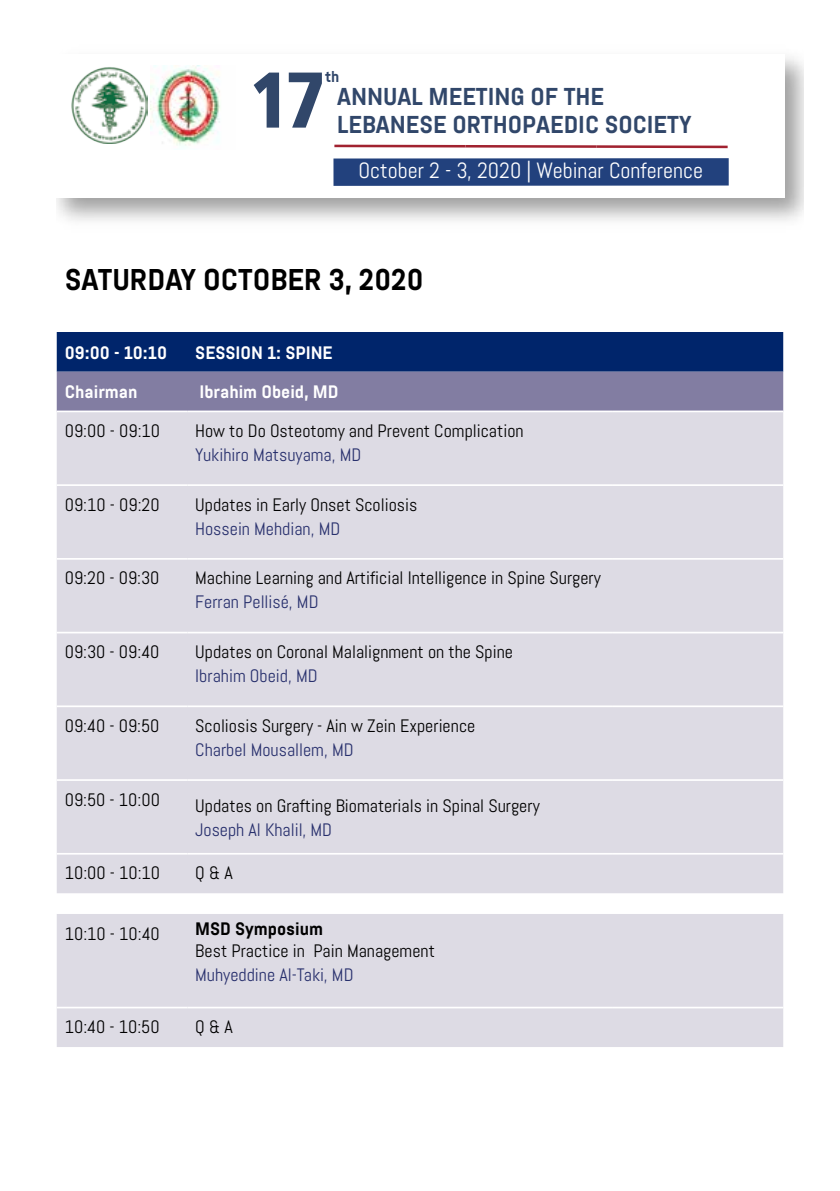
<style>
.page{position:relative;width:840px;height:1191px;background:#fff}
.page>*{position:absolute;margin:0;border:0;box-sizing:border-box;transform-origin:0 0}
.t1{font:900 condensed 78.8px "Frutiger 77";color:#31476a}
.t2{font:700 30px "Abel Pro";color:#000}
.t3{font:700 24.4px/27.8px "Abel Pro";color:#31476a}
.t4{font:22px "Abel";color:#fff}
.t5{font:18px "Abel";color:#000}
.t6{font:18px "Abel";color:#28306d}
.t7{font:700 18px "Abel Pro";color:#fff}
.t8{font:700 18px "Abel Pro";color:#000}
.t9{font:700 15.8px "Abel Pro";color:#31476a}
</style>
<div class="page">
<div style="left:333px;top:158px;width:395px;height:28px;background:#22417d"></div>
<img style="left:71px;top:67px;width:77px;height:76px">
<img style="left:150px;top:66px;width:70px;height:81px">
<hr style="left:334px;top:145px;width:131px;height:2px;background:#a12230">
<hr style="left:465px;top:145px;width:131px;height:3px;background:#a12230">
<hr style="left:596px;top:145px;width:131px;height:3px;background:#a12230">
<svg style="left:57px;top:332px;width:725px;height:78px;background:#405086"></svg>
<div style="left:57px;top:412px;width:725px;height:635px;background:#dddbe4"></div>
<hr style="left:57px;top:484px;width:130px;height:2px;background:#fff">
<hr style="left:187px;top:484px;width:425px;height:2px;background:#fff">
<hr style="left:612px;top:484px;width:170px;height:2px;background:#fff">
<hr style="left:57px;top:558px;width:130px;height:2px;background:#fff">
<hr style="left:187px;top:558px;width:425px;height:2px;background:#fff">
<hr style="left:612px;top:558px;width:170px;height:2px;background:#fff">
<hr style="left:57px;top:632px;width:130px;height:1px;background:#fff">
<hr style="left:187px;top:632px;width:425px;height:1px;background:#fff">
<hr style="left:612px;top:632px;width:170px;height:1px;background:#fff">
<hr style="left:57px;top:705px;width:130px;height:2px;background:#fff">
<hr style="left:57px;top:779px;width:130px;height:2px;background:#fff">
<hr style="left:57px;top:853px;width:130px;height:1px;background:#fff">
<hr style="left:57px;top:1006px;width:130px;height:2px;background:#fff">
<hr style="left:187px;top:705px;width:425px;height:2px;background:#fff">
<hr style="left:612px;top:705px;width:170px;height:2px;background:#fff">
<hr style="left:187px;top:779px;width:425px;height:2px;background:#fff">
<hr style="left:612px;top:779px;width:170px;height:2px;background:#fff">
<hr style="left:187px;top:853px;width:425px;height:1px;background:#fff">
<hr style="left:612px;top:853px;width:170px;height:1px;background:#fff">
<hr style="left:187px;top:1006px;width:425px;height:2px;background:#fff">
<hr style="left:612px;top:1006px;width:170px;height:2px;background:#fff">
<p class="t9" style="left:325px;top:66px;width:16px">th</p>
<h1 class="t1" style="left:249px;top:53px;width:78px">17</h1>
<h3 class="t3" style="left:337px;top:83px;width:356px">ANNUAL MEETING OF THE<br>LEBANESE ORTHOPAEDIC SOCIETY</h3>
<p class="t4" style="left:358px;top:156px;width:346px">October 2 - 3, 2020 | Webinar Conference</p>
<h2 class="t2" style="left:65px;top:259px;width:360px">SATURDAY OCTOBER 3, 2020</h2>
<p class="t7" style="left:65px;top:340px;width:104px">09:00 - 10:10</p>
<p class="t7" style="left:195px;top:340px;width:139px">SESSION 1: SPINE</p>
<p class="t7" style="left:65px;top:379px;width:74px">Chairman</p>
<p class="t7" style="left:199px;top:379px;width:140px">Ibrahim Obeid, MD</p>
<p class="t5" style="left:65px;top:419px;width:97px">09:00 - 09:10</p>
<p class="t5" style="left:195px;top:419px;width:330px">How to Do Osteotomy and Prevent Complication</p>
<p class="t6" style="left:195px;top:443px;width:167px">Yukihiro Matsuyama, MD</p>
<p class="t5" style="left:65px;top:493px;width:96px">09:10 - 09:20</p>
<p class="t5" style="left:195px;top:493px;width:223px">Updates in Early Onset Scoliosis</p>
<p class="t6" style="left:195px;top:517px;width:146px">Hossein Mehdian, MD</p>
<p class="t5" style="left:65px;top:567px;width:96px">09:20 - 09:30</p>
<p class="t5" style="left:195px;top:567px;width:407px">Machine Learning and Artificial Intelligence in Spine Surgery</p>
<p class="t6" style="left:195px;top:591px;width:125px">Ferran Pellisé, MD</p>
<p class="t5" style="left:65px;top:640px;width:96px">09:30 - 09:40</p>
<p class="t5" style="left:195px;top:640px;width:319px">Updates on Coronal Malalignment on the Spine</p>
<p class="t6" style="left:195px;top:664px;width:124px">Ibrahim Obeid, MD</p>
<p class="t5" style="left:65px;top:714px;width:96px">09:40 - 09:50</p>
<p class="t5" style="left:195px;top:714px;width:281px">Scoliosis Surgery - Ain w Zein Experience</p>
<p class="t6" style="left:195px;top:738px;width:160px">Charbel Mousallem, MD</p>
<p class="t5" style="left:65px;top:788px;width:97px">09:50 - 10:00</p>
<p class="t5" style="left:195px;top:794px;width:346px">Updates on Grafting Biomaterials in Spinal Surgery</p>
<p class="t6" style="left:195px;top:818px;width:138px">Joseph Al Khalil, MD</p>
<p class="t5" style="left:65px;top:861px;width:97px">10:00 - 10:10</p>
<p class="t5" style="left:195px;top:861px;width:39px">Q &amp; A</p>
<p class="t5" style="left:65px;top:922px;width:97px">10:10 - 10:40</p>
<p class="t8" style="left:195px;top:916px;width:129px">MSD Symposium</p>
<p class="t5" style="left:195px;top:939px;width:241px">Best Practice in Pain Management</p>
<p class="t6" style="left:195px;top:963px;width:160px">Muhyeddine Al-Taki, MD</p>
<p class="t5" style="left:65px;top:1015px;width:96px">10:40 - 10:50</p>
<p class="t5" style="left:195px;top:1015px;width:39px">Q &amp; A</p>
</div>
